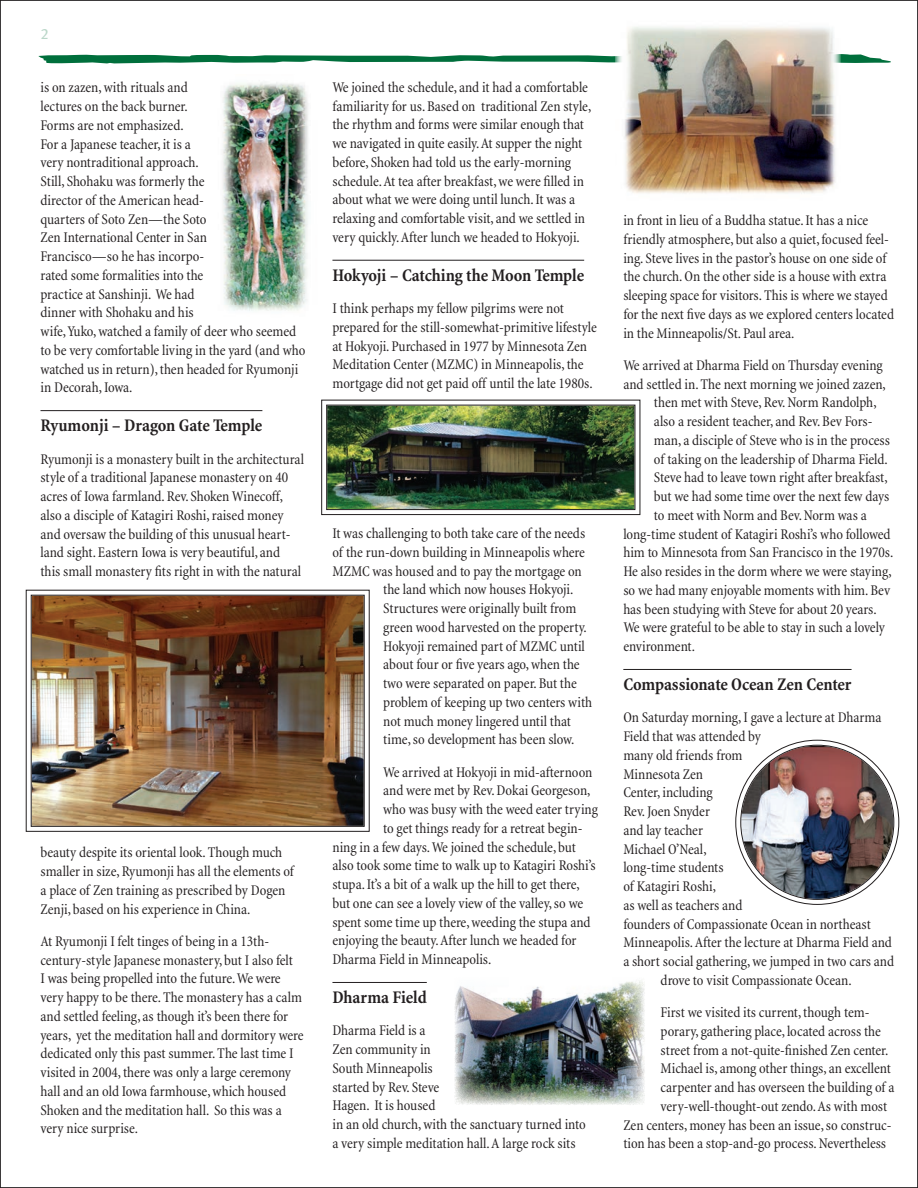
<style>
.page{position:relative;width:918px;height:1188px;background:#fff}
.page>*{position:absolute;margin:0;border:0;box-sizing:border-box;transform-origin:0 0}
.t1{font:700 condensed 18px "Minion";letter-spacing:-.005em;color:#231f20}
.t2{font:condensed 15px/18.8px "Minion";letter-spacing:-.005em;color:#231f20}
.t3{font:15px "Meta Book LF";color:#bbd7c9}
</style>
<div class="page">
<svg style="left:38px;top:54px;width:853px;height:10px"></svg>
<hr style="left:332px;top:260px;width:252px;height:1px;background:#231f20">
<hr style="left:332px;top:982px;width:95px;height:1px;background:#231f20">
<hr style="left:623px;top:669px;width:229px;height:1px;background:#231f20">
<img style="left:222px;top:82px;width:86px;height:229px">
<img style="left:25px;top:589px;width:345px;height:243px">
<div style="left:31px;top:595px;width:334px;height:232px;border:1px solid #231f20"></div>
<hr style="left:40px;top:410px;width:222px;height:1px;background:#231f20">
<img style="left:615px;top:27px;width:225px;height:167px">
<img style="left:321px;top:399px;width:320px;height:117px">
<div style="left:326px;top:405px;width:309px;height:105px;border:1px solid #231f20"></div>
<img style="left:454px;top:981px;width:191px;height:124px">
<img style="left:738px;top:743px;width:158px;height:159px">
<div style="left:735px;top:740px;width:164px;height:165px;border:6px solid #fff;border-radius:50%"></div>
<p class="t3" style="left:40px;top:25px;width:10px">2</p>
<p class="t2" style="left:40px;top:78px;width:266px">is on zazen, with rituals and<br>lectures on the back burner.<br>Forms are not emphasized.<br>For a Japanese teacher, it is a<br>very nontraditional approach.<br>Still, Shohaku was formerly the<br>director of the American head-<br>quarters of Soto Zen—the Soto<br>Zen International Center in San<br>Francisco—so he has incorpo-<br>rated some formalities into the<br>practice at Sanshinji. We had<br>dinner with Shohaku and his<br>wife, Yuko, watched a family of deer who seemed to be very comfortable living in the yard (and who watched us in return), then headed for Ryumonji in Decorah, Iowa.</p>
<p class="t1" style="left:40px;top:416px;width:223px">Ryumonji – Dragon Gate Temple</p>
<p class="t2" style="left:40px;top:450px;width:265px">Ryumonji is a monastery built in the architectural style of a traditional Japanese monastery on 40 acres of Iowa farmland. Rev. Shoken Winecoff, also a disciple of Katagiri Roshi, raised money and oversaw the building of this unusual heart&shy;land sight. Eastern Iowa is very beautiful, and<br>this small monastery fits right in with the natural</p>
<p class="t2" style="left:40px;top:843px;width:255px">beauty despite its oriental look. Though much smaller in size, Ryumonji has all the elements of a place of Zen training as prescribed by Dogen Zenji, based on his experience in China.</p>
<p class="t2" style="left:40px;top:932px;width:265px">At Ryumonji I felt tinges of being in a 13th&shy;century-style Japanese monastery, but I also felt<br>I was being propelled into the future. We were very happy to be there. The monastery has a calm and settled feeling, as though it’s been there for years, yet the meditation hall and dormitory were dedicated only this past summer. The last time I visited in 2004, there was only a large ceremony hall and an old Iowa farmhouse, which housed Shoken and the meditation hall. So this was a very nice surprise.</p>
<p class="t2" style="left:332px;top:78px;width:260px">We joined the schedule, and it had a comfortable familiarity for us. Based on traditional Zen style, the rhythm and forms were similar enough that we navigated in quite easily. At supper the night before, Shoken had told us the early-morning schedule. At tea after breakfast, we were filled in about what we were doing until lunch. It was a relaxing and comfortable visit, and we settled in very quickly. After lunch we headed to Hokyoji.</p>
<p class="t1" style="left:332px;top:265px;width:253px">Hokyoji – Catching the Moon Temple</p>
<p class="t2" style="left:332px;top:299px;width:266px">I think perhaps my fellow pilgrims were not prepared for the still-somewhat-primitive lifestyle at Hokyoji. Purchased in 1977 by Minnesota Zen Meditation Center (MZMC) in Minneapolis, the mortgage did not get paid off until the late 1980s.</p>
<p class="t2" style="left:332px;top:524px;width:254px">It was challenging to both take care of the needs</p>
<p class="t2" style="left:332px;top:543px;width:254px">of the run-down building in Minneapolis where</p>
<p class="t2" style="left:332px;top:562px;width:251px">MZMC was housed and to pay the mortgage on</p>
<p class="t2" style="left:383px;top:581px;width:192px">the land which now houses Hokyoji.</p>
<p class="t2" style="left:383px;top:599px;width:195px">Structures were originally built from</p>
<p class="t2" style="left:383px;top:618px;width:205px">green wood harvested on the property.</p>
<p class="t2" style="left:383px;top:637px;width:203px">Hokyoji remained part of MZMC until</p>
<p class="t2" style="left:383px;top:656px;width:198px">about four or five years ago, when the</p>
<p class="t2" style="left:383px;top:674px;width:195px">two were separated on paper. But the</p>
<p class="t2" style="left:383px;top:693px;width:211px">problem of keeping up two centers with</p>
<p class="t2" style="left:383px;top:712px;width:189px">not much money lingered until that</p>
<p class="t2" style="left:383px;top:731px;width:193px">time, so development has been slow.</p>
<p class="t2" style="left:383px;top:763px;width:211px">We arrived at Hokyoji in mid-afternoon</p>
<p class="t2" style="left:383px;top:782px;width:209px">and were met by Rev. Dokai Georgeson,</p>
<p class="t2" style="left:383px;top:800px;width:216px">who was busy with the weed eater trying</p>
<p class="t2" style="left:383px;top:819px;width:201px">to get things ready for a retreat begin-</p>
<p class="t2" style="left:332px;top:838px;width:245px">ning in a few days. We joined the schedule, but</p>
<p class="t2" style="left:332px;top:857px;width:265px">also took some time to walk up to Katagiri Roshi’s</p>
<p class="t2" style="left:332px;top:875px;width:249px">stupa. It’s a bit of a walk up the hill to get there,</p>
<p class="t2" style="left:332px;top:894px;width:252px">but one can see a lovely view of the valley, so we</p>
<p class="t2" style="left:332px;top:913px;width:260px">spent some time up there, weeding the stupa and</p>
<p class="t2" style="left:332px;top:932px;width:245px">enjoying the beauty. After lunch we headed for</p>
<p class="t2" style="left:332px;top:950px;width:161px">Dharma Field in Minneapolis.</p>
<p class="t1" style="left:332px;top:988px;width:96px">Dharma Field</p>
<p class="t2" style="left:332px;top:1022px;width:255px">Dharma Field is a<br>Zen community in<br>South Minneapolis<br>started by Rev. Steve<br>Hagen. It is housed<br>in an old church, with the sanctuary turned into a very simple meditation hall. A large rock sits</p>
<p class="t2" style="left:623px;top:211px;width:272px">in front in lieu of a Buddha statue. It has a nice friendly atmosphere, but also a quiet, focused feel&shy;ing. Steve lives in the pastor’s house on one side of the church. On the other side is a house with extra sleeping space for visitors. This is where we stayed for the next five days as we explored centers located in the Minneapolis/St. Paul area.</p>
<p class="t2" style="left:623px;top:356px;width:261px">We arrived at Dharma Field on Thursday evening</p>
<p class="t2" style="left:623px;top:375px;width:264px">and settled in. The next morning we joined zazen,</p>
<p class="t2" style="left:654px;top:394px;width:224px">then met with Steve, Rev. Norm Randolph,</p>
<p class="t2" style="left:654px;top:412px;width:220px">also a resident teacher, and Rev. Bev Fors-</p>
<p class="t2" style="left:654px;top:431px;width:238px">man, a disciple of Steve who is in the process</p>
<p class="t2" style="left:654px;top:450px;width:235px">of taking on the leadership of Dharma Field.</p>
<p class="t2" style="left:654px;top:469px;width:235px">Steve had to leave town right after breakfast,</p>
<p class="t2" style="left:654px;top:487px;width:237px">but we had some time over the next few days</p>
<p class="t2" style="left:654px;top:506px;width:214px">to meet with Norm and Bev. Norm was a</p>
<p class="t2" style="left:623px;top:525px;width:269px">long-time student of Katagiri Roshi’s who followed</p>
<p class="t2" style="left:623px;top:544px;width:272px">him to Minnesota from San Francisco in the 1970s.</p>
<p class="t2" style="left:623px;top:562px;width:270px">He also resides in the dorm where we were staying,</p>
<p class="t2" style="left:623px;top:581px;width:268px">so we had many enjoyable moments with him. Bev</p>
<p class="t2" style="left:623px;top:600px;width:255px">has been studying with Steve for about 20 years.</p>
<p class="t2" style="left:623px;top:619px;width:263px">We were grateful to be able to stay in such a lovely</p>
<p class="t2" style="left:623px;top:637px;width:73px">environment.</p>
<p class="t1" style="left:623px;top:675px;width:230px">Compassionate Ocean Zen Center</p>
<p class="t2" style="left:623px;top:709px;width:260px">On Saturday morning, I gave a lecture at Dharma</p>
<p class="t2" style="left:623px;top:727px;width:139px">Field that was attended by</p>
<p class="t2" style="left:623px;top:746px;width:121px">many old friends from</p>
<p class="t2" style="left:623px;top:765px;width:81px">Minnesota Zen</p>
<p class="t2" style="left:623px;top:784px;width:91px">Center, including</p>
<p class="t2" style="left:623px;top:802px;width:88px">Rev. Joen Snyder</p>
<p class="t2" style="left:623px;top:821px;width:81px">and lay teacher</p>
<p class="t2" style="left:623px;top:840px;width:85px">Michael O’Neal,</p>
<p class="t2" style="left:623px;top:859px;width:102px">long-time students</p>
<p class="t2" style="left:623px;top:877px;width:94px">of Katagiri Roshi,</p>
<p class="t2" style="left:623px;top:896px;width:121px">as well as teachers and</p>
<p class="t2" style="left:623px;top:915px;width:249px">founders of Compassionate Ocean in northeast</p>
<p class="t2" style="left:623px;top:934px;width:270px">Minneapolis. After the lecture at Dharma Field and</p>
<p class="t2" style="left:623px;top:952px;width:272px">a short social gathering, we jumped in two cars and</p>
<p class="t2" style="left:661px;top:971px;width:192px">drove to visit Compassionate Ocean.</p>
<p class="t2" style="left:661px;top:1003px;width:210px">First we visited its current, though tem-</p>
<p class="t2" style="left:661px;top:1022px;width:222px">porary, gathering place, located across the</p>
<p class="t2" style="left:661px;top:1041px;width:229px">street from a not-quite-finished Zen center.</p>
<p class="t2" style="left:661px;top:1060px;width:232px">Michael is, among other things, an excellent</p>
<p class="t2" style="left:661px;top:1078px;width:235px">carpenter and has overseen the building of a</p>
<p class="t2" style="left:661px;top:1097px;width:228px">very-well-thought-out zendo. As with most</p>
<p class="t2" style="left:623px;top:1116px;width:270px">Zen centers, money has been an issue, so construc-</p>
<p class="t2" style="left:623px;top:1135px;width:264px">tion has been a stop-and-go process. Nevertheless</p>
</div>
